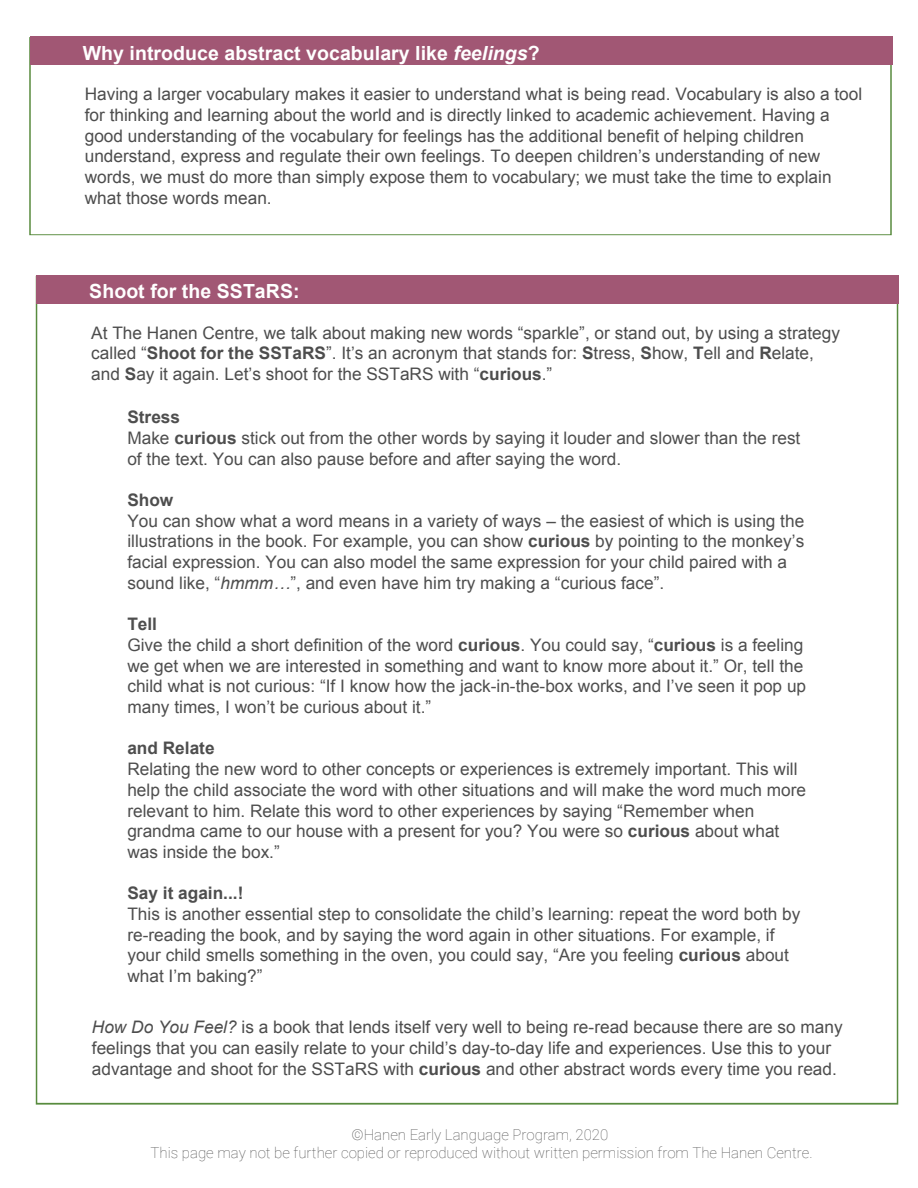
<style>
.page{position:relative;width:918px;height:1188px;background:#fff}
.page>*{position:absolute;margin:0;border:0;box-sizing:border-box;transform-origin:0 0}
.t1{font:700 19.5px "Arial";letter-spacing:.005em;color:#fff}
.t2{font:17.25px/20.7px "Arial";color:#4e4e4e}
.t3{font:17.25px/20.7px "Arial";color:#4d4d4d}
.t4{font:700 17.25px "Arial";color:#4e4e4e}
.t5{font:100 15px/18px "Roboto";color:#4d4d4d;text-align:center}
.s1{font-style:italic}
.s2{font-weight:700}
</style>
<div class="page">
<div style="left:30px;top:36px;width:862px;height:29px;background:#a15774"></div>
<div style="left:37px;top:275px;width:862px;height:28px;background:#a15774"></div>
<p class="t1" style="left:83px;top:40px;width:458px">Why introduce abstract vocabulary like <span class="s1">feelings</span>?</p>
<p class="t3" style="left:85px;top:84px;width:779px">Having a larger vocabulary makes it easier to understand what is being read. Vocabulary is also a tool for thinking and learning about the world and is directly linked to academic achievement. Having a good understanding of the vocabulary for feelings has the additional benefit of helping children understand, express and regulate their own feelings. To deepen children’s understanding of new words, we must do more than simply expose them to vocabulary; we must take the time to explain what those words mean.</p>
<p class="t1" style="left:89px;top:278px;width:212px">Shoot for the SSTaRS:</p>
<p class="t3" style="left:91px;top:322px;width:750px">At The Hanen Centre, we talk about making new words “sparkle”, or stand out, by using a strategy called “<span class="s2">Shoot for the SSTaRS</span>”. It’s an acronym that stands for: <span class="s2">S</span>tress, <span class="s2">S</span>how, <span class="s2">T</span>ell and <span class="s2">R</span>elate, and <span class="s2">S</span>ay it again. Let’s shoot for the SSTaRS with “<span class="s2">curious</span>.”</p>
<p class="t2" style="left:127px;top:407px;width:675px"><span class="s2">Stress<br></span>Make <span class="s2">curious</span> stick out from the other words by saying it louder and slower than the rest of the text. You can also pause before and after saying the word.</p>
<p class="t4" style="left:127px;top:489px;width:48px">Show</p>
<p class="t2" style="left:127px;top:511px;width:678px">You can show what a word means in a variety of ways – the easiest of which is using the illustrations in the book. For example, you can show <span class="s2">curious</span> by pointing to the monkey’s facial expression. You can also model the same expression for your child paired with a sound like, “<span class="s1">hmmm…</span>”, and even have him try making a “curious face”.</p>
<p class="t2" style="left:127px;top:614px;width:680px"><span class="s2">Tell<br></span>Give the child a short definition of the word <span class="s2">curious</span>. You could say, “<span class="s2">curious</span> is a feeling we get when we are interested in something and want to know more about it.” Or, tell the child what is not curious: “If I know how the jack-in-the-box works, and I’ve seen it pop up many times, I won’t be curious about it.”</p>
<p class="t4" style="left:127px;top:737px;width:89px">and Relate</p>
<p class="t2" style="left:127px;top:759px;width:680px">Relating the new word to other concepts or experiences is extremely important. This will help the child associate the word with other situations and will make the word much more relevant to him. Relate this word to other experiences by saying “Remember when grandma came to our house with a present for you? You were so <span class="s2">curious</span> about what was inside the box.”</p>
<p class="t4" style="left:127px;top:882px;width:118px">Say it again...!</p>
<p class="t2" style="left:127px;top:904px;width:675px">This is another essential step to consolidate the child’s learning: repeat the word both by re-reading the book, and by saying the word again in other situations. For example, if your child smells something in the oven, you could say, “Are you feeling <span class="s2">curious</span> about what I’m baking?”</p>
<p class="t3" style="left:92px;top:1017px;width:752px"><span class="s1">How Do You Feel?</span> is a book that lends itself very well to being re-read because there are so many feelings that you can easily relate to your child’s day-to-day life and experiences. Use this to your advantage and shoot for the SSTaRS with <span class="s2">curious</span> and other abstract words every time you read.</p>
<p class="t5" style="left:151px;top:1125px;width:663px">©Hanen Early Language Program, 2020<br>This page may not be further copied or reproduced without written permission from The Hanen Centre.</p>
</div>
